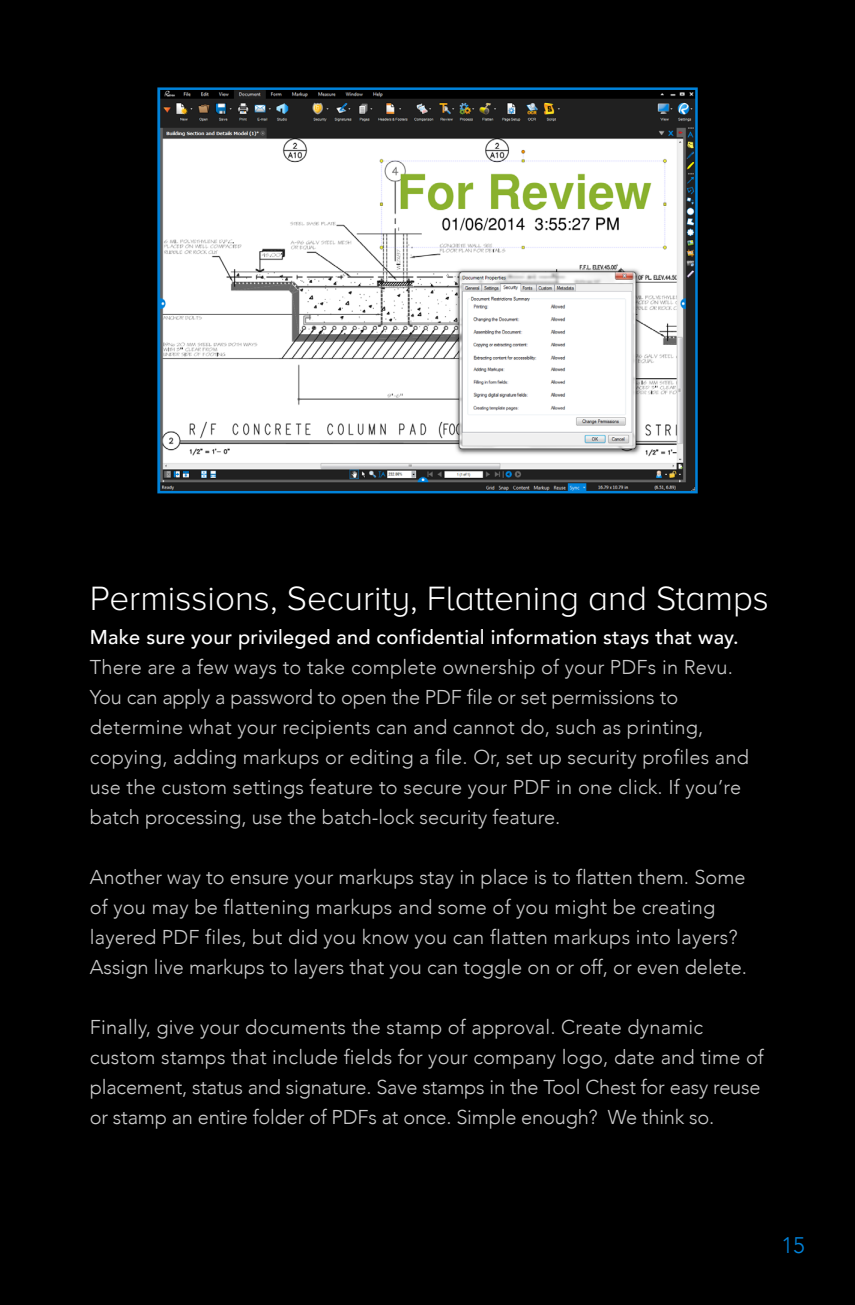
<style>
.page{position:relative;width:855px;height:1305px;background:#000}
.page>*{position:absolute;margin:0;border:0;box-sizing:border-box;transform-origin:0 0}
.t1{font:300 35px "Proxima Nova A";color:#fff}
.t2{font:300 22.5px "Avenir";color:#0083db}
.t3{font:300 20px/30px "Avenir";letter-spacing:.01em;color:#ccc}
.t4{font:300 20px/30px "Avenir";letter-spacing:-.01em;color:#ccc}
.t5{font:500 20px "Avenir";letter-spacing:.01em;color:#fff}
</style>
<div class="page">
<img style="left:160px;top:90px;width:535px;height:400px">
<div style="left:157px;top:87px;width:541px;height:406px;border:2px solid #0083db"></div>
<h1 class="t1" style="left:90px;top:579px;width:681px">Permissions, Security, Flattening and Stamps</h1>
<p class="t5" style="left:90px;top:620px;width:650px">Make sure your privileged and confidential information stays that way.</p>
<p class="t3" style="left:90px;top:652px;width:661px">There are a few ways to take complete ownership of your PDFs in Revu.<br>You can apply a password to open the PDF file or set permissions to determine what your recipients can and cannot do, such as printing, copying, adding markups or editing a file. Or, set up security profiles and use the custom settings feature to secure your PDF in one click. If you’re batch processing, use the batch-lock security feature.</p>
<p class="t3" style="left:90px;top:862px;width:659px">Another way to ensure your markups stay in place is to flatten them. Some of you may be flattening markups and some of you might be creating layered PDF files, but did you know you can flatten markups into layers?<br>Assign live markups to layers that you can toggle on or off, or even delete.</p>
<p class="t4" style="left:90px;top:1012px;width:676px">Finally, give your documents the stamp of approval. Create dynamic custom stamps that include fields for your company logo, date and time of placement, status and signature. Save stamps in the Tool Chest for easy reuse or stamp an entire folder of PDFs at once. Simple enough? We think so.</p>
<p class="t2" style="left:782px;top:1232px;width:25px">15</p>
</div>
